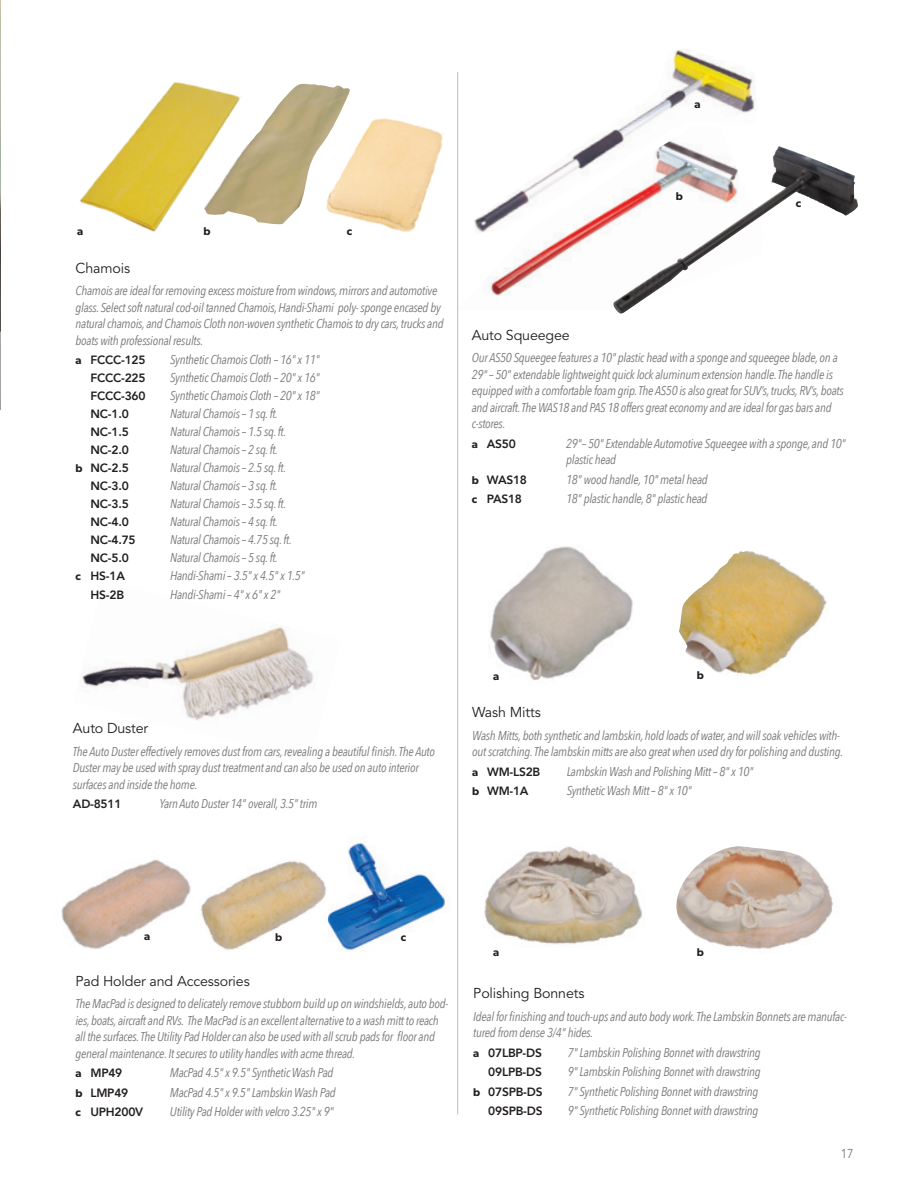
<style>
.page{position:relative;width:918px;height:1188px;background:#fff}
.page>*{position:absolute;margin:0;border:0;box-sizing:border-box;transform-origin:0 0}
.product_name{font:14.25px "Avenir";letter-spacing:-.01em;color:#231f20}
.product_description{font:italic 12.75px/16.5px "Avenir Next Condensed";letter-spacing:-.02em;color:#76787b}
.body_text_letter_ind{font:italic 12.75px/16.5px "Avenir Next Condensed";letter-spacing:-.02em;color:#76787b}
.t1{font:12.75px "Avenir";color:#76787b;scale:.9 1}
.body_text_letter_ind-2{font:800 12px "Avenir";letter-spacing:-.02em;color:#231f20}
.product_description-2{font:800 12px "Avenir";letter-spacing:-.02em;color:#231f20}
.t2{font:600 11.25px "Gibson";color:#231f20}
.s1{font-family:"Gibson";font-weight:600;font-size:11.25px}
</style>
<div class="page">
<img style="left:624px;top:49px;width:131px;height:77px">
<img style="left:458px;top:126px;width:225px;height:184px">
<img style="left:81px;top:627px;width:232px;height:94px">
<img style="left:613px;top:146px;width:245px;height:168px">
<img style="left:490px;top:546px;width:143px;height:134px">
<img style="left:679px;top:551px;width:148px;height:125px">
<img style="left:484px;top:846px;width:158px;height:99px">
<img style="left:676px;top:846px;width:157px;height:103px">
<img style="left:328px;top:842px;width:119px;height:109px">
<svg style="left:61px;top:859px;width:267px;height:90px"></svg>
<img style="left:199px;top:859px;width:128px;height:91px">
<img style="left:0;top:0;width:1px;height:332px">
<img style="left:350px;top:91px;width:133px;height:181px">
<img style="left:275px;top:83px;width:75px;height:142px">
<img style="left:80px;top:82px;width:195px;height:150px">
<svg style="left:0;top:332px;width:1px;height:78px"></svg>
<hr style="left:457px;top:72px;width:1px;height:1042px;background:#bcbdc0">
<p class="t2" style="left:694px;top:98px;width:8px">a</p>
<p class="t2" style="left:77px;top:224px;width:8px">a</p>
<p class="t2" style="left:203px;top:224px;width:9px">b</p>
<p class="t2" style="left:347px;top:224px;width:7px">c</p>
<p class="product_name" style="left:76px;top:260px;width:56px">Chamois</p>
<p class="product_description" style="left:76px;top:283px;width:370px">Chamois are ideal for removing excess moisture from windows, mirrors and automotive glass. Select soft natural cod-oil tanned Chamois, Handi-Shami poly- sponge encased by natural chamois, and Chamois Cloth non-woven synthetic Chamois to dry cars, trucks and boats with professional results.</p>
<p class="body_text_letter_ind-2" style="left:76px;top:349px;width:71px"><span class="s1">a</span> FCCC-125</p>
<p class="body_text_letter_ind" style="left:170px;top:352px;width:151px">Synthetic Chamois Cloth – 16" x 11"</p>
<p class="body_text_letter_ind-2" style="left:91px;top:367px;width:56px">FCCC-225</p>
<p class="body_text_letter_ind" style="left:170px;top:370px;width:151px">Synthetic Chamois Cloth – 20" x 16"</p>
<p class="body_text_letter_ind-2" style="left:91px;top:385px;width:56px">FCCC-360</p>
<p class="body_text_letter_ind" style="left:170px;top:388px;width:151px">Synthetic Chamois Cloth – 20" x 18"</p>
<p class="body_text_letter_ind-2" style="left:91px;top:403px;width:40px">NC-1.0</p>
<p class="body_text_letter_ind" style="left:170px;top:406px;width:109px">Natural Chamois – 1 sq. ft.</p>
<p class="body_text_letter_ind-2" style="left:91px;top:421px;width:40px">NC-1.5</p>
<p class="body_text_letter_ind" style="left:170px;top:424px;width:117px">Natural Chamois – 1.5 sq. ft.</p>
<p class="body_text_letter_ind-2" style="left:91px;top:439px;width:40px">NC-2.0</p>
<p class="body_text_letter_ind" style="left:170px;top:442px;width:109px">Natural Chamois – 2 sq. ft.</p>
<p class="body_text_letter_ind-2" style="left:76px;top:457px;width:55px"><span class="s1">b</span> NC-2.5</p>
<p class="body_text_letter_ind" style="left:170px;top:460px;width:117px">Natural Chamois – 2.5 sq. ft.</p>
<p class="body_text_letter_ind-2" style="left:91px;top:475px;width:40px">NC-3.0</p>
<p class="body_text_letter_ind" style="left:170px;top:478px;width:109px">Natural Chamois – 3 sq. ft.</p>
<p class="body_text_letter_ind-2" style="left:91px;top:493px;width:40px">NC-3.5</p>
<p class="body_text_letter_ind" style="left:170px;top:496px;width:117px">Natural Chamois – 3.5 sq. ft.</p>
<p class="body_text_letter_ind-2" style="left:91px;top:511px;width:40px">NC-4.0</p>
<p class="body_text_letter_ind" style="left:170px;top:514px;width:109px">Natural Chamois – 4 sq. ft.</p>
<p class="body_text_letter_ind-2" style="left:91px;top:529px;width:46px">NC-4.75</p>
<p class="body_text_letter_ind" style="left:170px;top:532px;width:123px">Natural Chamois – 4.75 sq. ft.</p>
<p class="body_text_letter_ind-2" style="left:91px;top:547px;width:40px">NC-5.0</p>
<p class="body_text_letter_ind" style="left:170px;top:550px;width:109px">Natural Chamois – 5 sq. ft.</p>
<p class="body_text_letter_ind-2" style="left:76px;top:565px;width:51px"><span class="s1">c</span> HS-1A</p>
<p class="body_text_letter_ind" style="left:170px;top:568px;width:136px">Handi-Shami – 3.5" x 4.5" x 1.5"</p>
<p class="body_text_letter_ind-2" style="left:91px;top:584px;width:35px">HS-2B</p>
<p class="body_text_letter_ind" style="left:170px;top:587px;width:112px">Handi-Shami – 4" x 6" x 2"</p>
<p class="t2" style="left:676px;top:189px;width:9px">b</p>
<p class="t2" style="left:796px;top:197px;width:7px">c</p>
<p class="product_name" style="left:472px;top:326px;width:100px">Auto Squeegee</p>
<p class="product_description" style="left:472px;top:349px;width:373px">Our AS50 Squeegee features a 10" plastic head with a sponge and squeegee blade, on a 29" – 50" extendable lightweight quick lock aluminum extension handle. The handle is equipped with a comfortable foam grip. The AS50 is also great for SUV’s, trucks, RV’s, boats and aircraft. The WAS18 and PAS 18 offers great economy and are ideal for gas bars and c-stores.</p>
<p class="body_text_letter_ind-2" style="left:472px;top:432px;width:46px"><span class="s1">a</span> AS50</p>
<p class="body_text_letter_ind" style="left:566px;top:435px;width:281px">29"– 50" Extendable Automotive Squeegee with a sponge, and 10" plastic head</p>
<p class="body_text_letter_ind-2" style="left:472px;top:468px;width:57px"><span class="s1">b</span> WAS18</p>
<p class="body_text_letter_ind" style="left:566px;top:471px;width:143px">18" wood handle, 10" metal head</p>
<p class="body_text_letter_ind-2" style="left:472px;top:488px;width:52px"><span class="s1">c</span> PAS18</p>
<p class="body_text_letter_ind" style="left:566px;top:490px;width:143px">18" plastic handle, 8" plastic head</p>
<p class="product_name" style="left:73px;top:720px;width:77px">Auto Duster</p>
<p class="product_description" style="left:73px;top:743px;width:364px">The Auto Duster effectively removes dust from cars, revealing a beautiful finish. The Auto<br>Duster may be used with spray dust treatment and can also be used on auto interior surfaces and inside the home.</p>
<p class="product_description-2" style="left:73px;top:793px;width:50px">AD-8511</p>
<p class="product_description" style="left:159px;top:796px;width:160px">Yarn Auto Duster 14" overall, 3.5" trim</p>
<p class="t2" style="left:493px;top:669px;width:8px">a</p>
<p class="t2" style="left:697px;top:668px;width:9px">b</p>
<p class="product_name" style="left:472px;top:704px;width:70px">Wash Mitts</p>
<p class="product_description" style="left:472px;top:727px;width:372px">Wash Mitts, both synthetic and lambskin, hold loads of water, and will soak vehicles with&shy;out scratching. The lambskin mitts are also great when used dry for polishing and dusting.</p>
<p class="body_text_letter_ind-2" style="left:472px;top:761px;width:70px"><span class="s1">a</span> WM-LS2B</p>
<p class="body_text_letter_ind" style="left:567px;top:763px;width:188px">Lambskin Wash and Polishing Mitt – 8" x 10"</p>
<p class="body_text_letter_ind-2" style="left:472px;top:780px;width:58px"><span class="s1">b</span> WM-1A</p>
<p class="body_text_letter_ind" style="left:567px;top:782px;width:127px">Synthetic Wash Mitt – 8" x 10"</p>
<p class="t2" style="left:144px;top:929px;width:8px">a</p>
<p class="t2" style="left:275px;top:931px;width:9px">b</p>
<p class="t2" style="left:401px;top:931px;width:7px">c</p>
<p class="product_name" style="left:75px;top:973px;width:176px">Pad Holder and Accessories</p>
<p class="product_description" style="left:75px;top:996px;width:374px">The MacPad is designed to delicately remove stubborn build up on windshields, auto bod&shy;ies, boats, aircraft and RVs. The MacPad is an excellent alternative to a wash mitt to reach all the surfaces. The Utility Pad Holder can also be used with all scrub pads for floor and general maintenance. It secures to utility handles with acme thread.</p>
<p class="body_text_letter_ind-2" style="left:75px;top:1062px;width:48px"><span class="s1">a</span> MP49</p>
<p class="body_text_letter_ind" style="left:170px;top:1065px;width:165px">MacPad 4.5" x 9.5" Synthetic Wash Pad</p>
<p class="body_text_letter_ind-2" style="left:75px;top:1082px;width:54px"><span class="s1">b</span> LMP49</p>
<p class="body_text_letter_ind" style="left:170px;top:1084px;width:167px">MacPad 4.5" x 9.5" Lambskin Wash Pad</p>
<p class="body_text_letter_ind-2" style="left:75px;top:1101px;width:69px"><span class="s1">c</span> UPH200V</p>
<p class="body_text_letter_ind" style="left:170px;top:1104px;width:165px">Utility Pad Holder with velcro 3.25" x 9"</p>
<p class="t2" style="left:493px;top:945px;width:8px">a</p>
<p class="t2" style="left:697px;top:945px;width:9px">b</p>
<p class="product_name" style="left:473px;top:985px;width:113px">Polishing Bonnets</p>
<p class="product_description" style="left:473px;top:1008px;width:375px">Ideal for finishing and touch-ups and auto body work. The Lambskin Bonnets are manufac&shy;tured from dense 3/4" hides.</p>
<p class="body_text_letter_ind-2" style="left:473px;top:1042px;width:70px"><span class="s1">a</span> 07LBP-DS</p>
<p class="body_text_letter_ind" style="left:568px;top:1044px;width:194px">7" Lambskin Polishing Bonnet with drawstring</p>
<p class="body_text_letter_ind-2" style="left:488px;top:1061px;width:55px">09LPB-DS</p>
<p class="body_text_letter_ind" style="left:568px;top:1064px;width:194px">9" Lambskin Polishing Bonnet with drawstring</p>
<p class="body_text_letter_ind-2" style="left:473px;top:1081px;width:71px"><span class="s1">b</span> 07SPB-DS</p>
<p class="body_text_letter_ind" style="left:568px;top:1083px;width:192px">7" Synthetic Polishing Bonnet with drawstring</p>
<p class="body_text_letter_ind-2" style="left:488px;top:1100px;width:56px">09SPB-DS</p>
<p class="body_text_letter_ind" style="left:568px;top:1103px;width:192px">9" Synthetic Polishing Bonnet with drawstring</p>
<p class="t1" style="left:841px;top:1146px;width:16px">17</p>
</div>
